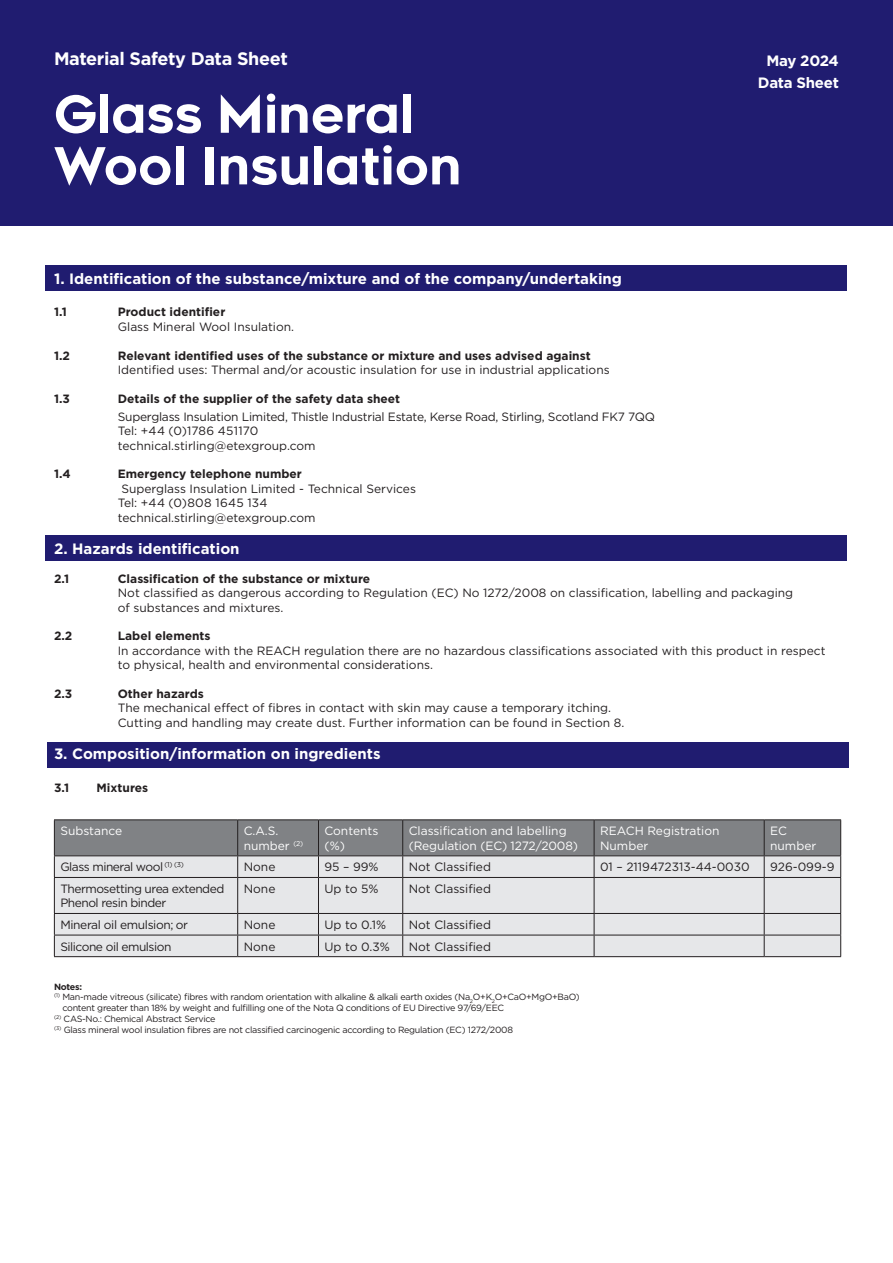
<style>
.page{position:relative;width:893px;height:1263px;background:#fff}
.page>*{position:absolute;margin:0;border:0;box-sizing:border-box;transform-origin:0 0}
.t1{font:51px/51.6px "Renogare";letter-spacing:-.02em;color:#fff}
.t2{font:700 18px "Gotham";letter-spacing:-.02em;color:#fff}
.t3{font:700 15px "Gotham";color:#fff}
.t4{font:700 15px "Gotham";letter-spacing:-.02em;color:#fff}
.t5{font:12px/14.4px "Gotham";color:#231f20}
.t6{font:700 12px "Gotham";color:#231f20}
.t7{font:12px/14.4px "Gotham";letter-spacing:-.02em;color:#231f20}
.t8{font:12px/14.4px "Gotham";color:#fff}
.t9{font:12px/14.4px "Gotham";letter-spacing:-.04em;color:#231f20}
.t10{font:12px "Gotham";letter-spacing:-.03em;color:#231f20}
.t11{font:12px "Gotham";letter-spacing:.03em;color:#231f20}
.t12{font:9px/10.8px "Gotham";letter-spacing:-.03em;color:#231f20}
.t13{font:700 9px "Gotham";letter-spacing:-.03em;color:#231f20}
</style>
<div class="page">
<div style="left:0;top:0;width:893px;height:225px;background:#201c70"></div>
<div style="left:46px;top:265px;width:801px;height:26px;background:#201c70"></div>
<div style="left:46px;top:535px;width:801px;height:26px;background:#201c70"></div>
<div style="left:47px;top:742px;width:801px;height:26px;background:#201c70"></div>
<div style="left:55px;top:878px;width:785px;height:78px;background:#e6e7e9"></div>
<svg style="left:54px;top:820px;width:787px;height:57px;background:#a3a5a7"></svg>
<hr style="left:54px;top:877px;width:184px;height:1px;background:#231f20">
<hr style="left:54px;top:878px;width:1px;height:35px;background:#231f20">
<hr style="left:238px;top:877px;width:80px;height:1px;background:#231f20">
<hr style="left:237px;top:878px;width:1px;height:35px;background:#231f20">
<hr style="left:318px;top:877px;width:85px;height:1px;background:#231f20">
<hr style="left:318px;top:878px;width:1px;height:35px;background:#231f20">
<hr style="left:403px;top:877px;width:191px;height:1px;background:#231f20">
<hr style="left:402px;top:878px;width:1px;height:35px;background:#231f20">
<hr style="left:594px;top:877px;width:170px;height:1px;background:#231f20">
<hr style="left:594px;top:878px;width:1px;height:35px;background:#231f20">
<hr style="left:764px;top:877px;width:77px;height:1px;background:#231f20">
<hr style="left:764px;top:878px;width:1px;height:35px;background:#231f20">
<hr style="left:840px;top:878px;width:1px;height:35px;background:#231f20">
<hr style="left:54px;top:913px;width:184px;height:1px;background:#231f20">
<hr style="left:238px;top:913px;width:80px;height:1px;background:#231f20">
<hr style="left:318px;top:913px;width:85px;height:1px;background:#231f20">
<hr style="left:403px;top:913px;width:191px;height:1px;background:#231f20">
<hr style="left:594px;top:913px;width:170px;height:1px;background:#231f20">
<hr style="left:764px;top:913px;width:77px;height:1px;background:#231f20">
<hr style="left:54px;top:935px;width:184px;height:1px;background:#231f20">
<svg style="left:54px;top:914px;width:1px;height:42px"></svg>
<hr style="left:54px;top:956px;width:184px;height:1px;background:#231f20">
<hr style="left:238px;top:935px;width:80px;height:1px;background:#231f20">
<svg style="left:237px;top:914px;width:1px;height:42px"></svg>
<hr style="left:238px;top:956px;width:80px;height:1px;background:#231f20">
<hr style="left:318px;top:935px;width:85px;height:1px;background:#231f20">
<svg style="left:318px;top:914px;width:1px;height:42px"></svg>
<hr style="left:318px;top:956px;width:85px;height:1px;background:#231f20">
<hr style="left:403px;top:935px;width:191px;height:1px;background:#231f20">
<svg style="left:402px;top:914px;width:1px;height:42px"></svg>
<hr style="left:403px;top:956px;width:191px;height:1px;background:#231f20">
<hr style="left:594px;top:935px;width:170px;height:1px;background:#231f20">
<svg style="left:594px;top:914px;width:1px;height:42px"></svg>
<hr style="left:594px;top:956px;width:170px;height:1px;background:#231f20">
<hr style="left:764px;top:935px;width:77px;height:1px;background:#231f20">
<svg style="left:764px;top:914px;width:1px;height:42px"></svg>
<svg style="left:840px;top:914px;width:1px;height:42px"></svg>
<hr style="left:764px;top:956px;width:77px;height:1px;background:#231f20">
<hr style="left:54px;top:819px;width:184px;height:1px;background:#231f20">
<hr style="left:54px;top:820px;width:1px;height:35px;background:#231f20">
<hr style="left:54px;top:855px;width:184px;height:1px;background:#231f20">
<hr style="left:238px;top:819px;width:80px;height:1px;background:#231f20">
<hr style="left:237px;top:820px;width:1px;height:35px;background:#231f20">
<hr style="left:238px;top:855px;width:80px;height:1px;background:#231f20">
<hr style="left:318px;top:819px;width:85px;height:1px;background:#231f20">
<hr style="left:318px;top:820px;width:1px;height:35px;background:#231f20">
<hr style="left:318px;top:855px;width:85px;height:1px;background:#231f20">
<hr style="left:403px;top:819px;width:191px;height:1px;background:#231f20">
<hr style="left:402px;top:820px;width:1px;height:35px;background:#231f20">
<hr style="left:403px;top:855px;width:191px;height:1px;background:#231f20">
<hr style="left:594px;top:819px;width:170px;height:1px;background:#231f20">
<hr style="left:594px;top:820px;width:1px;height:35px;background:#231f20">
<hr style="left:594px;top:855px;width:170px;height:1px;background:#231f20">
<hr style="left:764px;top:819px;width:77px;height:1px;background:#231f20">
<hr style="left:764px;top:820px;width:1px;height:35px;background:#231f20">
<hr style="left:840px;top:820px;width:1px;height:35px;background:#231f20">
<hr style="left:764px;top:855px;width:77px;height:1px;background:#231f20">
<p class="t2" style="left:54px;top:47px;width:235px">Material Safety Data Sheet</p>
<p class="t1" style="left:54px;top:89px;width:410px">Glass Mineral<br>Wool Insulation</p>
<p class="t3" style="left:766px;top:51px;width:74px">May 2024</p>
<p class="t4" style="left:758px;top:73px;width:83px">Data Sheet</p>
<p class="t3" style="left:54px;top:269px;width:570px">1. Identification of the substance/mixture and of the company/undertaking</p>
<p class="t6" style="left:54px;top:304px;width:14px">1.1</p>
<p class="t6" style="left:118px;top:304px;width:109px">Product identifier</p>
<p class="t5" style="left:118px;top:319px;width:178px">Glass Mineral Wool Insulation.</p>
<p class="t6" style="left:54px;top:347px;width:17px">1.2</p>
<p class="t6" style="left:118px;top:347px;width:474px">Relevant identified uses of the substance or mixture and uses advised against</p>
<p class="t5" style="left:118px;top:362px;width:493px">Identified uses: Thermal and/or acoustic insulation for use in industrial applications</p>
<p class="t6" style="left:54px;top:391px;width:17px">1.3</p>
<p class="t6" style="left:118px;top:391px;width:284px">Details of the supplier of the safety data sheet</p>
<p class="t7" style="left:118px;top:409px;width:539px">Superglass Insulation Limited, Thistle Industrial Estate, Kerse Road, Stirling, Scotland FK7 7QQ<br>Tel: +44 (0)1786 451170<br>technical.stirling@etexgroup.com</p>
<p class="t6" style="left:54px;top:466px;width:18px">1.4</p>
<p class="t6" style="left:118px;top:466px;width:186px">Emergency telephone number</p>
<p class="t5" style="left:121px;top:481px;width:296px">Superglass Insulation Limited - Technical Services</p>
<p class="t11" style="left:118px;top:495px;width:151px">Tel: +44 (0)808 1645 134</p>
<p class="t5" style="left:118px;top:510px;width:199px">technical.stirling@etexgroup.com</p>
<p class="t3" style="left:54px;top:539px;width:187px">2. Hazards identification</p>
<p class="t6" style="left:54px;top:571px;width:17px">2.1</p>
<p class="t6" style="left:118px;top:571px;width:254px">Classification of the substance or mixture</p>
<p class="t5" style="left:118px;top:585px;width:677px">Not classified as dangerous according to Regulation (EC) No 1272/2008 on classification, labelling and packaging of substances and mixtures.</p>
<p class="t6" style="left:54px;top:628px;width:20px">2.2</p>
<p class="t6" style="left:118px;top:628px;width:94px">Label elements</p>
<p class="t5" style="left:118px;top:643px;width:709px">In accordance with the REACH regulation there are no hazardous classifications associated with this product in respect to physical, health and environmental considerations.</p>
<p class="t6" style="left:54px;top:686px;width:20px">2.3</p>
<p class="t6" style="left:118px;top:686px;width:88px">Other hazards</p>
<p class="t5" style="left:118px;top:701px;width:508px">The mechanical effect of fibres in contact with skin may cause a temporary itching.<br>Cutting and handling may create dust. Further information can be found in Section 8.</p>
<p class="t3" style="left:54px;top:744px;width:328px">3. Composition/information on ingredients</p>
<p class="t6" style="left:54px;top:779px;width:17px">3.1</p>
<p class="t6" style="left:97px;top:779px;width:53px">Mixtures</p>
<p class="t8" style="left:60px;top:824px;width:63px">Substance</p>
<p class="t8" style="left:244px;top:824px;width:61px">C.A.S. number <sup>(2)</sup></p>
<p class="t8" style="left:324px;top:824px;width:55px">Contents (%)</p>
<p class="t8" style="left:409px;top:824px;width:171px">Classification and labelling (Regulation (EC) 1272/2008)</p>
<p class="t8" style="left:600px;top:824px;width:121px">REACH Registration<br>Number</p>
<p class="t8" style="left:770px;top:824px;width:48px">EC number</p>
<p class="t9" style="left:60px;top:860px;width:125px">Glass mineral wool <sup>(1)</sup> <sup>(3)</sup></p>
<p class="t5" style="left:244px;top:860px;width:33px">None</p>
<p class="t5" style="left:324px;top:860px;width:56px">95 – 99%</p>
<p class="t5" style="left:409px;top:860px;width:84px">Not Classified</p>
<p class="t5" style="left:600px;top:860px;width:151px">01 – 2119472313-44-0030</p>
<p class="t5" style="left:770px;top:860px;width:66px">926-099-9</p>
<p class="t9" style="left:60px;top:881px;width:165px">Thermosetting urea extended<br>Phenol resin binder</p>
<p class="t5" style="left:244px;top:881px;width:33px">None</p>
<p class="t5" style="left:324px;top:881px;width:56px">Up to 5%</p>
<p class="t5" style="left:409px;top:881px;width:84px">Not Classified</p>
<p class="t10" style="left:60px;top:917px;width:129px">Mineral oil emulsion; or</p>
<p class="t5" style="left:244px;top:917px;width:33px">None</p>
<p class="t5" style="left:324px;top:917px;width:63px">Up to 0.1%</p>
<p class="t5" style="left:409px;top:917px;width:84px">Not Classified</p>
<p class="t9" style="left:60px;top:939px;width:113px">Silicone oil emulsion</p>
<p class="t5" style="left:244px;top:939px;width:33px">None</p>
<p class="t5" style="left:324px;top:939px;width:67px">Up to 0.3%</p>
<p class="t5" style="left:409px;top:939px;width:84px">Not Classified</p>
<p class="t13" style="left:54px;top:980px;width:30px">Notes:</p>
<p class="t12" style="left:62px;top:992px;width:519px;text-indent:-8px"><sup>(1)</sup> Man-made vitreous (silicate) fibres with random orientation with alkaline &amp; alkali earth oxides (Na<sub>2</sub>O+K<sub>2</sub>O+CaO+MgO+BaO) content greater than 18% by weight and fulfilling one of the Nota Q conditions of EU Directive 97/69/EEC</p>
<p class="t12" style="left:54px;top:1013px;width:163px"><sup>(2)</sup> CAS-No.: Chemical Abstract Service</p>
<p class="t12" style="left:54px;top:1024px;width:461px"><sup>(3)</sup> Glass mineral wool insulation fibres are not classified carcinogenic according to Regulation (EC) 1272/2008</p>
</div>
